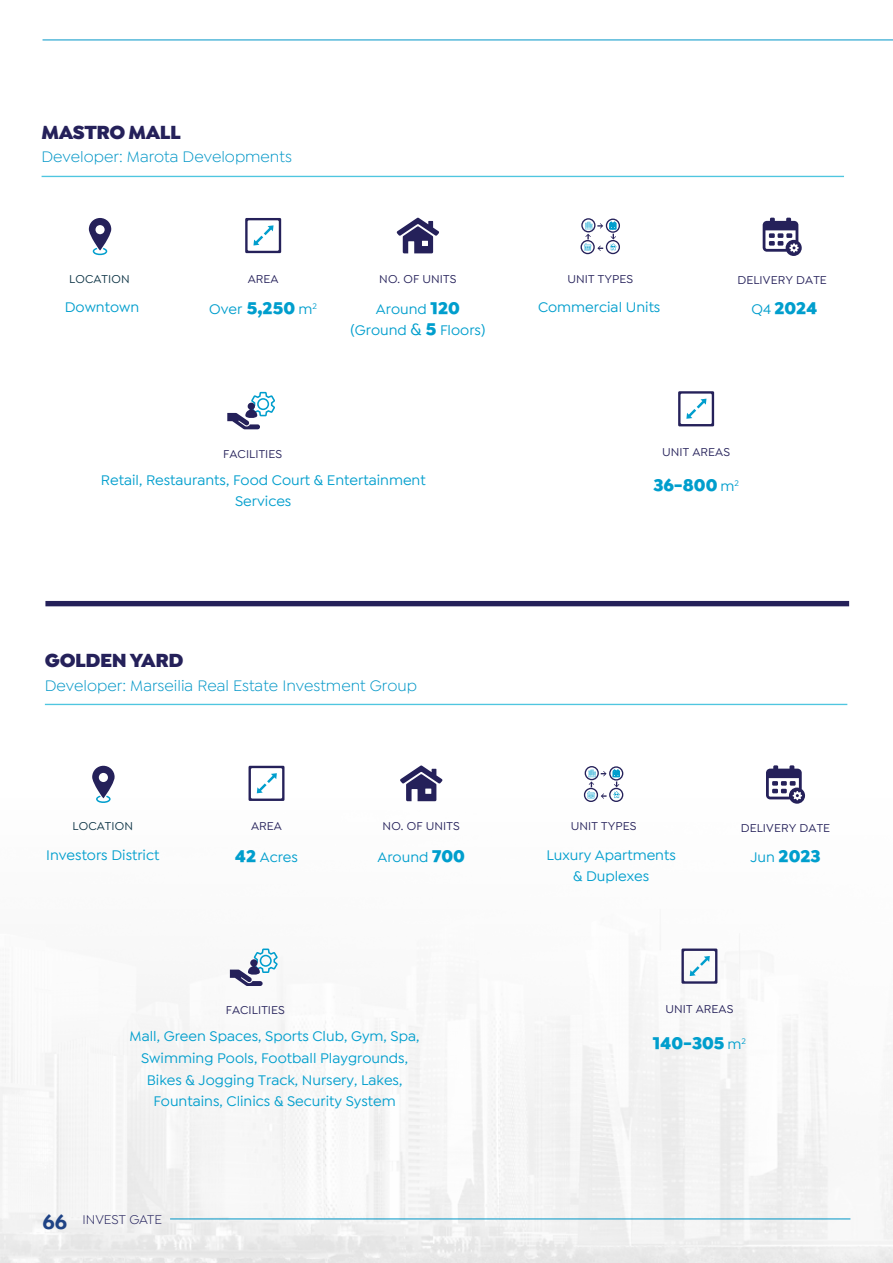
<style>
.page{position:relative;width:893px;height:1263px;background:#fff}
.page>*{position:absolute;margin:0;border:0;box-sizing:border-box;transform-origin:0 0}
.t1{font:900 20.25px "Isidora Sans";letter-spacing:-.02em;color:#25215a}
.t2{font:900 17.55px "Isidora Sans";color:#009ecd}
.t3{font:16.2px "Isidora Sans";color:#0096c7}
.t4{font:500 14.85px/21.6px "Isidora Sans";color:#009ecd;text-align:center}
.t5{font:13.5px "Isidora Sans";color:#201e5a}
.t6{font:500 12.15px "Isidora Sans";letter-spacing:.01em;color:#25215a}
.t7{font:500 12.15px "Isidora Sans";letter-spacing:.01em;color:#0c3345}
.s1{font-weight:900;font-size:17.55px}
.s2{font-size:17.55px}
.s3{font-weight:500;font-size:14.85px}
.s4{font-weight:700;font-size:21px;color:#1f4385}
</style>
<div class="page">
<img style="left:0;top:600px;width:893px;height:663px">
<div style="left:45px;top:601px;width:804px;height:5px;background:#25215a"></div>
<hr style="left:45px;top:704px;width:802px;height:1px;background:#4fc6e0">
<svg style="left:249px;top:766px;width:35px;height:35px"></svg>
<svg style="left:681px;top:948px;width:36px;height:36px"></svg>
<svg style="left:400px;top:765px;width:43px;height:36px"></svg>
<svg style="left:766px;top:765px;width:39px;height:39px"></svg>
<svg style="left:587px;top:769px;width:34px;height:30px"></svg>
<div style="left:585px;top:766px;width:14px;height:14px;border:1px solid #25215a;border-radius:50%"></div>
<div style="left:609px;top:766px;width:14px;height:14px;border:1px solid #25215a;border-radius:50%"></div>
<div style="left:584px;top:788px;width:14px;height:14px;border:1px solid #25215a;border-radius:50%"></div>
<div style="left:609px;top:788px;width:14px;height:14px;border:1px solid #25215a;border-radius:50%"></div>
<svg style="left:230px;top:948px;width:48px;height:38px"></svg>
<svg style="left:92px;top:766px;width:23px;height:37px"></svg>
<hr style="left:42px;top:176px;width:802px;height:1px;background:#4fc6e0">
<svg style="left:245px;top:218px;width:36px;height:35px"></svg>
<svg style="left:397px;top:218px;width:42px;height:35px"></svg>
<svg style="left:584px;top:221px;width:33px;height:30px"></svg>
<div style="left:581px;top:218px;width:14px;height:14px;border:1px solid #25215a;border-radius:50%"></div>
<div style="left:606px;top:219px;width:14px;height:14px;border:1px solid #25215a;border-radius:50%"></div>
<div style="left:580px;top:240px;width:15px;height:14px;border:1px solid #25215a;border-radius:50%"></div>
<div style="left:606px;top:240px;width:14px;height:14px;border:1px solid #25215a;border-radius:50%"></div>
<svg style="left:227px;top:392px;width:48px;height:37px"></svg>
<svg style="left:89px;top:218px;width:22px;height:37px"></svg>
<svg style="left:678px;top:391px;width:36px;height:35px"></svg>
<svg style="left:763px;top:218px;width:39px;height:38px"></svg>
<hr style="left:43px;top:40px;width:850px;height:1px;background:#0096c7">
<hr style="left:170px;top:1219px;width:680px;height:1px;background:#0096c7">
<h1 class="t1" style="left:42px;top:119px;width:141px">MASTRO MALL</h1>
<p class="t3" style="left:42px;top:148px;width:252px">Developer: Marota Developments</p>
<p class="t7" style="left:69px;top:272px;width:62px">LOCATION</p>
<p class="t4" style="left:65px;top:296px;width:76px">Downtown</p>
<p class="t6" style="left:248px;top:272px;width:32px">AREA</p>
<p class="t6" style="left:379px;top:272px;width:79px">NO. OF UNITS</p>
<p class="t6" style="left:567px;top:272px;width:67px">UNIT TYPES</p>
<p class="t4" style="left:538px;top:296px;width:124px">Commercial Units</p>
<p class="t4" style="left:209px;top:298px;width:109px">Over <span class="s1">5,250</span> m<sup>2</sup></p>
<p class="t4" style="left:351px;top:299px;width:136px;line-height:21px">Around <span class="s1">120 </span>(Ground <span class="s2">&amp;</span> <span class="s1">5</span> Floors)</p>
<p class="t6" style="left:737px;top:273px;width:91px">DELIVERY DATE</p>
<p class="t2" style="left:752px;top:297px;width:67px"><span class="s3">Q4</span> 2024</p>
<p class="t6" style="left:223px;top:447px;width:61px">FACILITIES</p>
<p class="t4" style="left:101px;top:469px;width:326px">Retail, Restaurants, Food Court &amp; Entertainment<br>Services</p>
<h1 class="t1" style="left:45px;top:647px;width:140px">GOLDEN YARD</h1>
<p class="t3" style="left:45px;top:676px;width:374px">Developer: Marseilia Real Estate Investment Group</p>
<p class="t6" style="left:662px;top:445px;width:70px">UNIT AREAS</p>
<p class="t2" style="left:653px;top:474px;width:87px">36-800 <span class="s3">m</span><sup>2</sup></p>
<p class="t7" style="left:73px;top:819px;width:62px">LOCATION</p>
<p class="t4" style="left:46px;top:844px;width:115px">Investors District</p>
<p class="t6" style="left:251px;top:819px;width:32px">AREA</p>
<p class="t4" style="left:235px;top:846px;width:64px"><span class="s1">42</span> Acres</p>
<p class="t6" style="left:383px;top:819px;width:79px">NO. OF UNITS</p>
<p class="t6" style="left:741px;top:821px;width:91px">DELIVERY DATE</p>
<p class="t2" style="left:750px;top:845px;width:72px"><span class="s3">Jun</span> 2023</p>
<p class="t6" style="left:571px;top:819px;width:67px">UNIT TYPES</p>
<p class="t4" style="left:546px;top:844px;width:131px">Luxury Apartments &amp; Duplexes</p>
<p class="t4" style="left:378px;top:846px;width:89px">Around <span class="s1">700</span></p>
<p class="t6" style="left:226px;top:1003px;width:61px">FACILITIES</p>
<p class="t4" style="left:130px;top:1026px;width:291px">Mall, Green Spaces, Sports Club, Gym, Spa, Swimming Pools, Football Playgrounds, Bikes &amp; Jogging Track, Nursery, Lakes, Fountains, Clinics &amp; Security System</p>
<p class="t5" style="left:43px;top:1212px;width:121px"><span class="s4">66</span> INVEST GATE</p>
<p class="t6" style="left:665px;top:1002px;width:70px">UNIT AREAS</p>
<p class="t2" style="left:653px;top:1031px;width:95px">140-305 <span class="s3">m</span><sup>2</sup></p>
</div>
